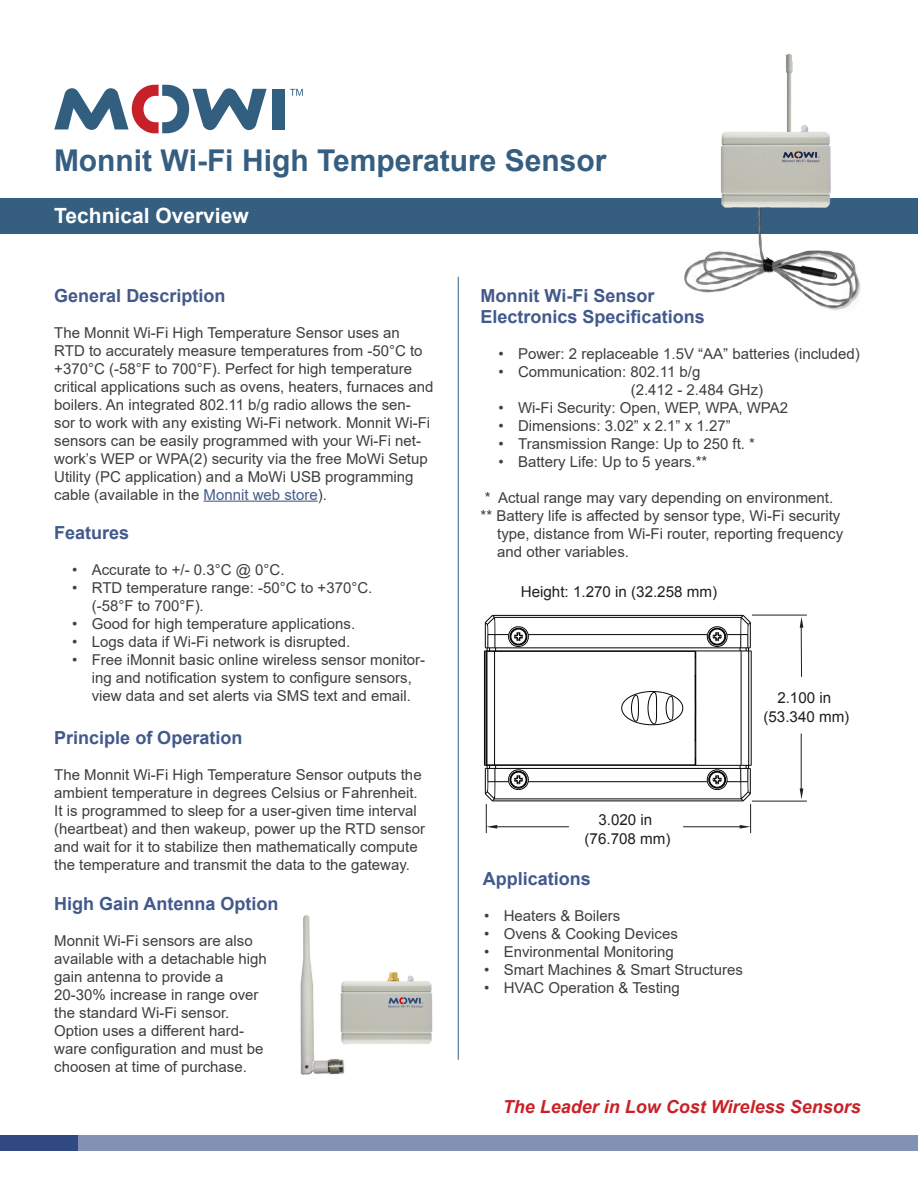
<style>
.page{position:relative;width:918px;height:1188px;background:#fff}
.page>*{position:absolute;margin:0;border:0;box-sizing:border-box;transform-origin:0 0}
.t1{font:700 30px "Arial";color:#355e81}
.t2{font:700 21px "Arial";color:#fff}
.t3{font:700 18px "Arial";color:#42598c}
.t4{font:italic 700 18px "Arial";color:#c92128}
.t5{font:15.15px/18.1px "Arial";color:#231f20;text-align:center}
.t6{font:15px/18px "Arial";color:#3e3e3f}
.s1{color:#455b8f}
</style>
<div class="page">
<div style="left:0;top:198px;width:918px;height:35px;background:#355e81"></div>
<div style="left:0;top:1135px;width:918px;height:16px;background:#8392b4"></div>
<div style="left:0;top:1135px;width:78px;height:16px;background:#304982"></div>
<hr style="left:494px;top:617px;width:247px;height:1px;background:#050504">
<hr style="left:494px;top:798px;width:247px;height:1px;background:#050504">
<svg style="left:621px;top:691px;width:63px;height:35px"></svg>
<hr style="left:484px;top:651px;width:1px;height:114px;background:#050504">
<hr style="left:486px;top:651px;width:1px;height:114px;background:#050504">
<hr style="left:487px;top:651px;width:1px;height:114px;background:#050504">
<hr style="left:494px;top:651px;width:1px;height:114px;background:#050504">
<hr style="left:492px;top:615px;width:251px;height:1px;background:#050504">
<hr style="left:528px;top:634px;width:179px;height:1px;background:#050504">
<hr style="left:485px;top:647px;width:265px;height:1px;background:#050504">
<hr style="left:484px;top:651px;width:267px;height:1px;background:#050504">
<hr style="left:484px;top:765px;width:267px;height:1px;background:#050504">
<hr style="left:485px;top:768px;width:265px;height:1px;background:#050504">
<hr style="left:528px;top:781px;width:179px;height:1px;background:#050504">
<hr style="left:695px;top:651px;width:1px;height:114px;background:#050504">
<hr style="left:492px;top:800px;width:251px;height:1px;background:#050504">
<hr style="left:741px;top:651px;width:1px;height:114px;background:#050504">
<hr style="left:748px;top:651px;width:1px;height:114px;background:#050504">
<hr style="left:751px;top:651px;width:1px;height:114px;background:#050504">
<svg style="left:484px;top:614px;width:45px;height:38px"></svg>
<div style="left:510px;top:628px;width:17px;height:17px;border:1px solid #050504;border-radius:50%"></div>
<div style="left:510px;top:629px;width:16px;height:16px;border:1px solid #050504;border-radius:50%"></div>
<svg style="left:706px;top:614px;width:46px;height:37px"></svg>
<div style="left:708px;top:628px;width:18px;height:17px;border:1px solid #050504;border-radius:50%"></div>
<div style="left:709px;top:628px;width:17px;height:17px;border:1px solid #050504;border-radius:50%"></div>
<div style="left:709px;top:629px;width:16px;height:16px;border:1px solid #050504;border-radius:50%"></div>
<svg style="left:694px;top:674px;width:2px;height:68px"></svg>
<hr style="left:752px;top:615px;width:55px;height:1px;background:#231f20">
<hr style="left:752px;top:801px;width:55px;height:1px;background:#231f20">
<hr style="left:801px;top:625px;width:1px;height:52px;background:#231f20">
<hr style="left:801px;top:734px;width:1px;height:57px;background:#231f20">
<svg style="left:800px;top:617px;width:3px;height:11px"></svg>
<svg style="left:800px;top:788px;width:3px;height:11px"></svg>
<hr style="left:683px;top:826px;width:57px;height:1px;background:#231f20">
<hr style="left:497px;top:826px;width:72px;height:1px;background:#231f20">
<svg style="left:706px;top:765px;width:46px;height:68px"></svg>
<svg style="left:484px;top:765px;width:45px;height:68px"></svg>
<hr style="left:458px;top:277px;width:1px;height:783px;background:#335d80">
<hr style="left:204px;top:501px;width:114px;height:1px;background:#455b8f">
<img style="left:661px;top:54px;width:233px;height:256px">
<div style="left:272px;top:89px;width:13px;height:40px;background:#325e80"></div>
<svg style="left:290px;top:89px;width:13px;height:7px"></svg>
<svg style="left:54px;top:84px;width:213px;height:49px"></svg>
<img style="left:300px;top:915px;width:133px;height:160px">
<p class="t1" style="left:54px;top:139px;width:554px">Monnit Wi-Fi High Temperature Sensor</p>
<p class="t2" style="left:54px;top:201px;width:196px">Technical Overview</p>
<p class="t3" style="left:54px;top:283px;width:173px">General Description</p>
<p class="t6" style="left:54px;top:323px;width:381px">The Monnit Wi-Fi High Temperature Sensor uses an RTD to accurately measure temperatures from -50°C to +370°C (-58°F to 700°F). Perfect for high temperature critical applications such as ovens, heaters, furnaces and boilers. An integrated 802.11 b/g radio allows the sen&shy;sor to work with any existing Wi-Fi network. Monnit Wi-Fi sensors can be easily programmed with your Wi-Fi net&shy;work’s WEP or WPA(2) security via the free MoWi Setup Utility (PC application) and a MoWi USB programming cable (available in the <span class="s1">Monnit web store</span>).</p>
<p class="t3" style="left:54px;top:520px;width:77px">Features</p>
<p class="t6" style="left:72px;top:561px;width:214px">• Accurate to +/- 0.3°C @ 0°C.</p>
<p class="t6" style="left:92px;top:579px;width:282px;text-indent:-20px">• RTD temperature range: -50°C to +370°C. (-58°F to 700°F).</p>
<p class="t6" style="left:72px;top:615px;width:284px">• Good for high temperature applications.</p>
<p class="t6" style="left:72px;top:633px;width:279px">• Logs data if Wi-Fi network is disrupted.</p>
<p class="t6" style="left:72px;top:651px;width:354px;text-align:center">• Free iMonnit basic online wireless sensor monitor&shy;ing and notification system to configure sensors, view data and set alerts via SMS text and email.</p>
<p class="t3" style="left:54px;top:725px;width:190px">Principle of Operation</p>
<p class="t6" style="left:54px;top:766px;width:372px">The Monnit Wi-Fi High Temperature Sensor outputs the ambient temperature in degrees Celsius or Fahrenheit.<br>It is programmed to sleep for a user-given time interval (heartbeat) and then wakeup, power up the RTD sensor and wait for it to stabilize then mathematically compute the temperature and transmit the data to the gateway.</p>
<p class="t3" style="left:54px;top:891px;width:226px">High Gain Antenna Option</p>
<p class="t6" style="left:54px;top:932px;width:214px">Monnit Wi-Fi sensors are also available with a detachable high gain antenna to provide a</p>
<p class="t6" style="left:54px;top:986px;width:206px">20-30% increase in range over the standard Wi-Fi sensor.</p>
<p class="t6" style="left:54px;top:1022px;width:211px">Option uses a different hard&shy;ware configuration and must be choosen at time of purchase.</p>
<p class="t3" style="left:481px;top:283px;width:175px">Monnit Wi-Fi Sensor</p>
<p class="t3" style="left:481px;top:304px;width:226px">Electronics Specifications</p>
<p class="t6" style="left:499px;top:345px;width:363px">• Power: 2 replaceable 1.5V “AA” batteries (included)</p>
<p class="t6" style="left:631px;top:363px;width:134px;text-indent:-132px">• Communication: 802.11 b/g<br>(2.412 - 2.484 GHz)</p>
<p class="t6" style="left:499px;top:399px;width:291px">• Wi-Fi Security: Open, WEP, WPA, WPA2</p>
<p class="t6" style="left:499px;top:417px;width:234px">• Dimensions: 3.02” x 2.1” x 1.27”</p>
<p class="t6" style="left:499px;top:435px;width:258px">• Transmission Range: Up to 250 ft. *</p>
<p class="t6" style="left:499px;top:453px;width:210px">• Battery Life: Up to 5 years.**</p>
<p class="t6" style="left:485px;top:489px;width:350px">* Actual range may vary depending on environment.</p>
<p class="t6" style="left:481px;top:507px;width:361px">** Battery life is affected by sensor type, Wi-Fi security</p>
<p class="t6" style="left:497px;top:525px;width:347px">type, distance from Wi-Fi router, reporting frequency</p>
<p class="t6" style="left:497px;top:543px;width:133px">and other variables.</p>
<p class="t5" style="left:521px;top:583px;width:198px">Height: 1.270 in (32.258 mm)</p>
<p class="t5" style="left:763px;top:689px;width:87px">2.100 in (53.340 mm)</p>
<p class="t5" style="left:585px;top:811px;width:87px">3.020 in (76.708 mm)</p>
<p class="t3" style="left:483px;top:866px;width:110px">Applications</p>
<p class="t6" style="left:484px;top:907px;width:138px">• Heaters &amp; Boilers</p>
<p class="t6" style="left:484px;top:925px;width:195px">• Ovens &amp; Cooking Devices</p>
<p class="t6" style="left:484px;top:943px;width:191px">• Environmental Monitoring</p>
<p class="t6" style="left:484px;top:961px;width:260px">• Smart Machines &amp; Smart Structures</p>
<p class="t6" style="left:484px;top:979px;width:197px">• HVAC Operation &amp; Testing</p>
<p class="t4" style="left:503px;top:1095px;width:359px">The Leader in Low Cost Wireless Sensors</p>
</div>
